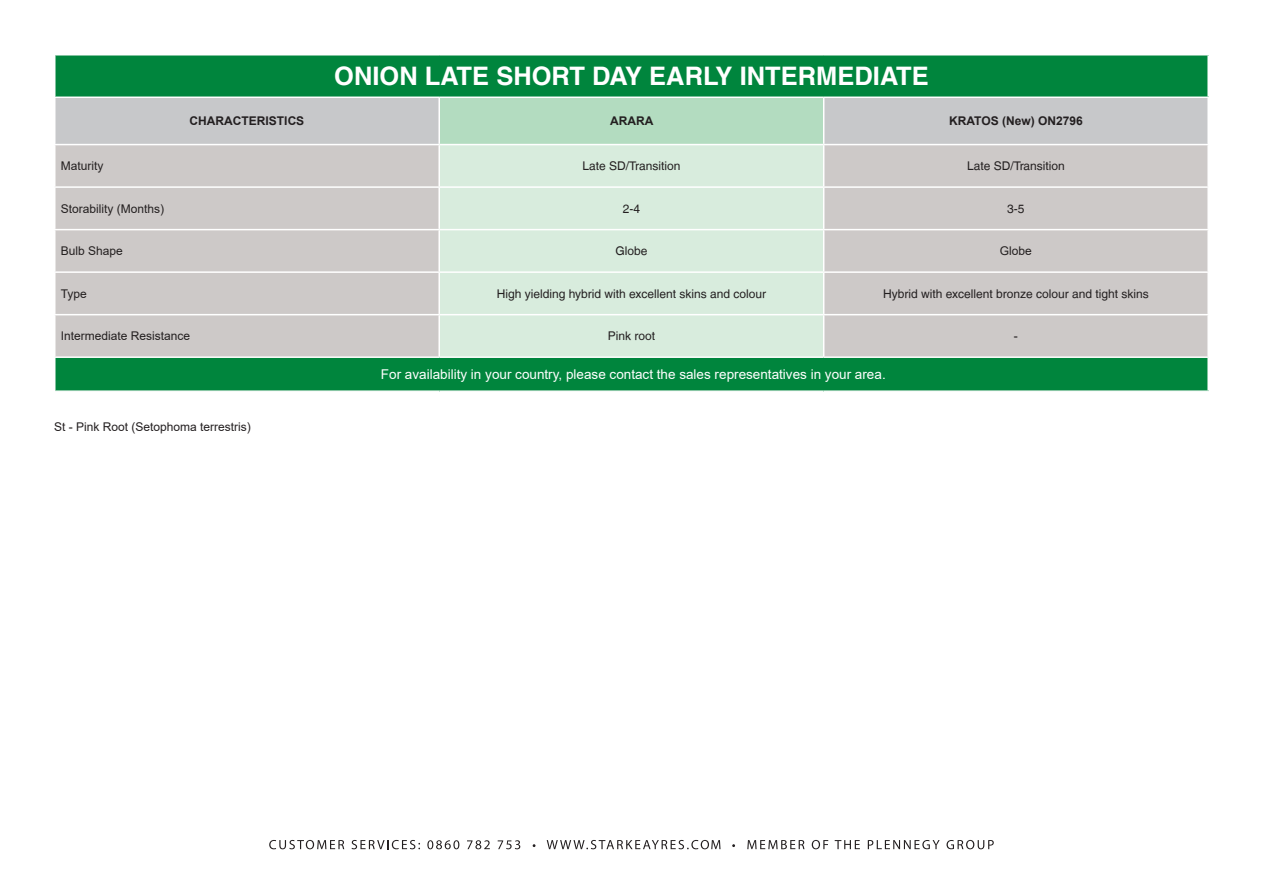
<style>
.page{position:relative;width:1263px;height:893px;background:#fff}
.page>*{position:absolute;margin:0;border:0;box-sizing:border-box;transform-origin:0 0}
.t1{font:700 25.5px "Helvetica LT";color:#fff}
.t2{font:13.5px "Arial";color:#fff}
.t3{font:12px "Helvetica LT";color:#231f20}
.t4{font:12px "Arial";color:#231f20}
.t5{font:700 12px "Arial";color:#231f20}
</style>
<div class="page">
<svg style="left:269px;top:840px;width:75px;height:9px"></svg>
<svg style="left:352px;top:840px;width:68px;height:9px"></svg>
<svg style="left:427px;top:840px;width:32px;height:9px"></svg>
<svg style="left:467px;top:840px;width:23px;height:9px"></svg>
<svg style="left:498px;top:840px;width:22px;height:9px"></svg>
<svg style="left:547px;top:840px;width:173px;height:9px"></svg>
<svg style="left:747px;top:840px;width:57px;height:9px"></svg>
<svg style="left:812px;top:840px;width:16px;height:9px"></svg>
<svg style="left:835px;top:840px;width:25px;height:9px"></svg>
<svg style="left:868px;top:840px;width:72px;height:9px"></svg>
<svg style="left:946px;top:840px;width:48px;height:9px"></svg>
<div style="left:55px;top:55px;width:1153px;height:42px;background:#00853d"></div>
<div style="left:55px;top:97px;width:384px;height:48px;background:#c7c8ca"></div>
<div style="left:439px;top:97px;width:385px;height:48px;background:#b3dcc0"></div>
<div style="left:824px;top:97px;width:384px;height:48px;background:#c7c8ca"></div>
<div style="left:56px;top:145px;width:1151px;height:211px;background:#cdc9c8"></div>
<div style="left:440px;top:145px;width:383px;height:211px;background:#d8ecdd"></div>
<div style="left:55px;top:357px;width:1153px;height:34px;background:#00853d"></div>
<hr style="left:54px;top:54px;width:385px;height:2px;background:#fff">
<hr style="left:54px;top:56px;width:2px;height:41px;background:#fff">
<hr style="left:439px;top:54px;width:385px;height:2px;background:#fff">
<hr style="left:824px;top:54px;width:385px;height:2px;background:#fff">
<hr style="left:1207px;top:56px;width:2px;height:41px;background:#fff">
<hr style="left:54px;top:97px;width:385px;height:1px;background:#fff">
<hr style="left:54px;top:98px;width:2px;height:46px;background:#fff">
<hr style="left:439px;top:97px;width:385px;height:1px;background:#fff">
<hr style="left:438px;top:98px;width:2px;height:46px;background:#fff">
<hr style="left:54px;top:144px;width:385px;height:1px;background:#fff">
<hr style="left:439px;top:144px;width:385px;height:1px;background:#fff">
<hr style="left:438px;top:145px;width:2px;height:41px;background:#fff">
<hr style="left:54px;top:186px;width:385px;height:2px;background:#fff">
<hr style="left:439px;top:186px;width:385px;height:2px;background:#fff">
<hr style="left:438px;top:188px;width:2px;height:41px;background:#fff">
<hr style="left:54px;top:229px;width:385px;height:1px;background:#fff">
<hr style="left:439px;top:229px;width:385px;height:1px;background:#fff">
<hr style="left:438px;top:230px;width:2px;height:41px;background:#fff">
<hr style="left:54px;top:271px;width:385px;height:2px;background:#fff">
<hr style="left:439px;top:271px;width:385px;height:2px;background:#fff">
<hr style="left:438px;top:273px;width:2px;height:41px;background:#fff">
<hr style="left:54px;top:314px;width:385px;height:1px;background:#fff">
<hr style="left:439px;top:314px;width:385px;height:1px;background:#fff">
<hr style="left:438px;top:315px;width:2px;height:41px;background:#fff">
<hr style="left:54px;top:358px;width:2px;height:32px;background:#fff">
<hr style="left:439px;top:356px;width:385px;height:2px;background:#fff">
<hr style="left:1207px;top:358px;width:2px;height:32px;background:#fff">
<hr style="left:54px;top:390px;width:385px;height:2px;background:#fff">
<hr style="left:439px;top:390px;width:385px;height:2px;background:#fff">
<hr style="left:824px;top:390px;width:385px;height:2px;background:#fff">
<hr style="left:54px;top:356px;width:385px;height:2px;background:#fff">
<hr style="left:824px;top:97px;width:385px;height:1px;background:#fff">
<hr style="left:823px;top:98px;width:1px;height:46px;background:#fff">
<hr style="left:1207px;top:98px;width:2px;height:46px;background:#fff">
<hr style="left:824px;top:144px;width:385px;height:1px;background:#fff">
<hr style="left:823px;top:145px;width:1px;height:41px;background:#fff">
<hr style="left:824px;top:186px;width:385px;height:2px;background:#fff">
<hr style="left:823px;top:188px;width:1px;height:41px;background:#fff">
<hr style="left:824px;top:229px;width:385px;height:1px;background:#fff">
<hr style="left:823px;top:230px;width:1px;height:41px;background:#fff">
<hr style="left:824px;top:271px;width:385px;height:2px;background:#fff">
<hr style="left:823px;top:273px;width:1px;height:41px;background:#fff">
<hr style="left:824px;top:314px;width:385px;height:1px;background:#fff">
<hr style="left:823px;top:315px;width:1px;height:41px;background:#fff">
<hr style="left:824px;top:356px;width:385px;height:2px;background:#fff">
<p class="t1" style="left:334px;top:61px;width:596px">ONION LATE SHORT DAY EARLY INTERMEDIATE</p>
<p class="t5" style="left:190px;top:113px;width:116px">CHARACTERISTICS</p>
<p class="t5" style="left:610px;top:113px;width:45px">ARARA</p>
<p class="t5" style="left:949px;top:113px;width:135px">KRATOS (New) ON2796</p>
<p class="t4" style="left:61px;top:158px;width:44px">Maturity</p>
<p class="t3" style="left:583px;top:159px;width:99px">Late SD/Transition</p>
<p class="t3" style="left:967px;top:159px;width:99px">Late SD/Transition</p>
<p class="t4" style="left:61px;top:200px;width:105px">Storability (Months)</p>
<p class="t3" style="left:623px;top:201px;width:19px">2-4</p>
<p class="t3" style="left:1007px;top:201px;width:19px">3-5</p>
<p class="t4" style="left:61px;top:243px;width:64px">Bulb Shape</p>
<p class="t3" style="left:615px;top:244px;width:34px">Globe</p>
<p class="t4" style="left:1000px;top:243px;width:34px">Globe</p>
<p class="t4" style="left:61px;top:285px;width:28px">Type</p>
<p class="t3" style="left:497px;top:287px;width:271px">High yielding hybrid with excellent skins and colour</p>
<p class="t3" style="left:883px;top:287px;width:267px">Hybrid with excellent bronze colour and tight skins</p>
<p class="t4" style="left:61px;top:328px;width:131px">Intermediate Resistance</p>
<p class="t3" style="left:608px;top:329px;width:49px">Pink root</p>
<p class="t4" style="left:1014px;top:328px;width:5px">-</p>
<p class="t2" style="left:381px;top:365px;width:506px">For availability in your country, please contact the sales representatives in your area.</p>
<p class="t4" style="left:54px;top:418px;width:198px">St - Pink Root (Setophoma terrestris)</p>
</div>
